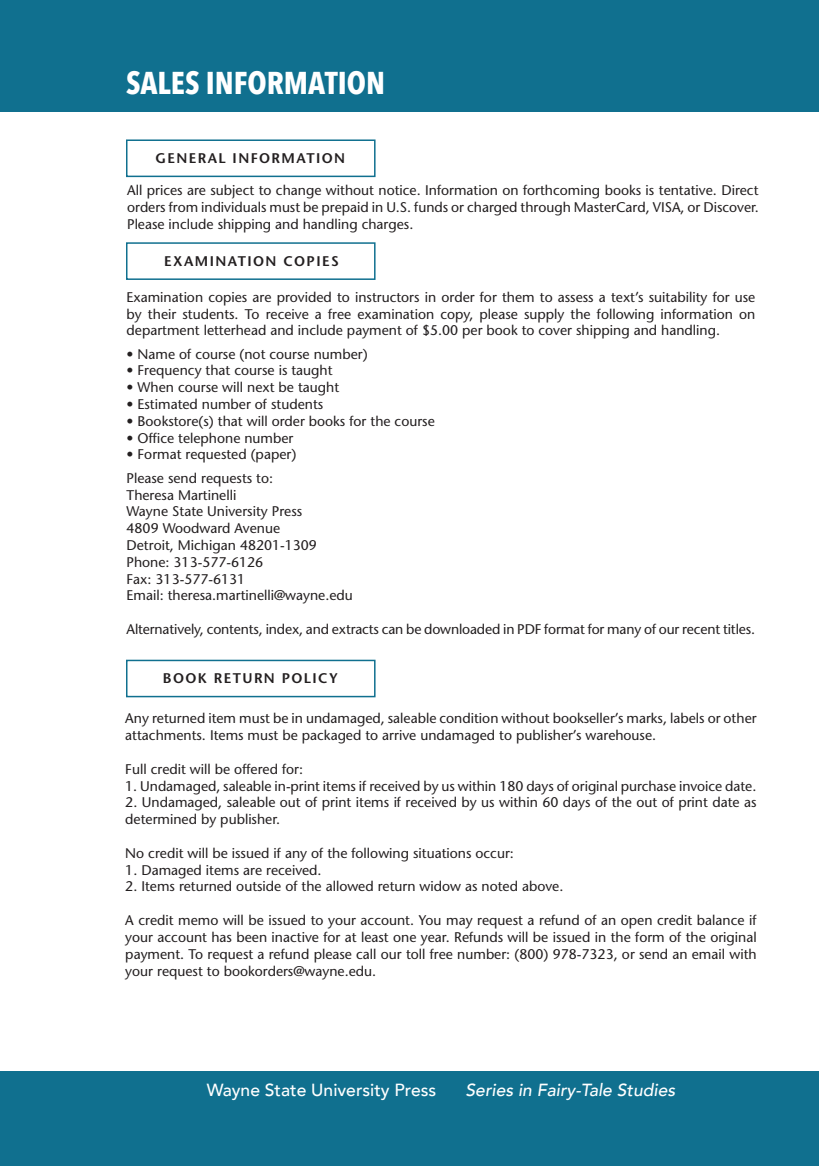
<style>
.page{position:relative;width:819px;height:1166px;background:#fff}
.page>*{position:absolute;margin:0;border:0;box-sizing:border-box;transform-origin:0 0}
.t1{font:700 31.5px "Avenir Next Condensed";color:#fff}
.t2{font:500 17.5px "Avenir";color:#fff}
.t3{font:italic 500 17.5px "Avenir";color:#fff}
.t4{font:14px/16.8px "Stone Sans";color:#231f20}
.t5{font:600 14px "Stone Sans";letter-spacing:.1em;color:#231f20}
</style>
<div class="page">
<div style="left:0;top:1071px;width:819px;height:95px;background:#10708f"></div>
<div style="left:126px;top:139px;width:250px;height:38px;border:2px solid #10708f"></div>
<div style="left:0;top:0;width:819px;height:112px;background:#10708f"></div>
<div style="left:126px;top:242px;width:250px;height:38px;border:2px solid #10708f"></div>
<div style="left:126px;top:659px;width:250px;height:38px;border:2px solid #10708f"></div>
<h1 class="t1" style="left:126px;top:64px;width:261px">SALES INFORMATION</h1>
<p class="t5" style="left:155px;top:150px;width:191px">GENERAL INFORMATION</p>
<p class="t4" style="left:127px;top:182px;width:633px;text-align:justify">All prices are subject to change without notice. Information on forthcoming books is tentative. Direct orders from individuals must be prepaid in U.S. funds or charged through MasterCard, VISA, or Discover.<br>Please include shipping and handling charges.</p>
<p class="t5" style="left:164px;top:252px;width:176px">EXAMINATION COPIES</p>
<p class="t4" style="left:127px;top:288px;width:630px;text-align:justify">Examination copies are provided to instructors in order for them to assess a text’s suitability for use by their students. To receive a free examination copy, please supply the following information on department letterhead and include payment of $5.00 per book to cover shipping and handling.</p>
<p class="t4" style="left:127px;top:345px;width:243px">• Name of course (not course number)</p>
<p class="t4" style="left:127px;top:362px;width:208px">• Frequency that course is taught</p>
<p class="t4" style="left:127px;top:379px;width:214px">• When course will next be taught</p>
<p class="t4" style="left:127px;top:395px;width:198px">• Estimated number of students</p>
<p class="t4" style="left:127px;top:412px;width:310px">• Bookstore(s) that will order books for the course</p>
<p class="t4" style="left:127px;top:429px;width:168px">• Office telephone number</p>
<p class="t4" style="left:127px;top:443px;width:171px;line-height:23.3px">• Format requested (paper)<br>Please send requests to:</p>
<p class="t4" style="left:127px;top:486px;width:228px">Theresa Martinelli<br>Wayne State University Press<br>4809 Woodward Avenue<br>Detroit, Michigan 48201-1309<br>Phone: 313-577-6126<br>Fax: 313-577-6131<br>Email: theresa.martinelli@wayne.edu</p>
<p class="t4" style="left:127px;top:620px;width:630px">Alternatively, contents, index, and extracts can be downloaded in PDF format for many of our recent titles.</p>
<p class="t5" style="left:163px;top:669px;width:176px">BOOK RETURN POLICY</p>
<p class="t4" style="left:125px;top:710px;width:633px">Any returned item must be in undamaged, saleable condition without bookseller’s marks, labels or other attachments. Items must be packaged to arrive undamaged to publisher’s warehouse.</p>
<p class="t4" style="left:125px;top:760px;width:179px">Full credit will be offered for:</p>
<p class="t4" style="left:125px;top:777px;width:633px">1. Undamaged, saleable in-print items if received by us within 180 days of original purchase invoice date.</p>
<p class="t4" style="left:125px;top:794px;width:633px">2. Undamaged, saleable out of print items if received by us within 60 days of the out of print date as determined by publisher.</p>
<p class="t4" style="left:125px;top:844px;width:390px">No credit will be issued if any of the following situations occur:</p>
<p class="t4" style="left:125px;top:861px;width:198px">1. Damaged items are received.</p>
<p class="t4" style="left:125px;top:878px;width:440px">2. Items returned outside of the allowed return widow as noted above.</p>
<p class="t4" style="left:125px;top:911px;width:633px;text-align:justify">A credit memo will be issued to your account. You may request a refund of an open credit balance if your account has been inactive for at least one year. Refunds will be issued in the form of the original payment. To request a refund please call our toll free number: (800) 978-7323, or send an email with your request to bookorders@wayne.edu.</p>
<p class="t2" style="left:207px;top:1074px;width:231px">Wayne State University Press</p>
<p class="t3" style="left:466px;top:1079px;width:211px">Series in Fairy-Tale Studies</p>
</div>
